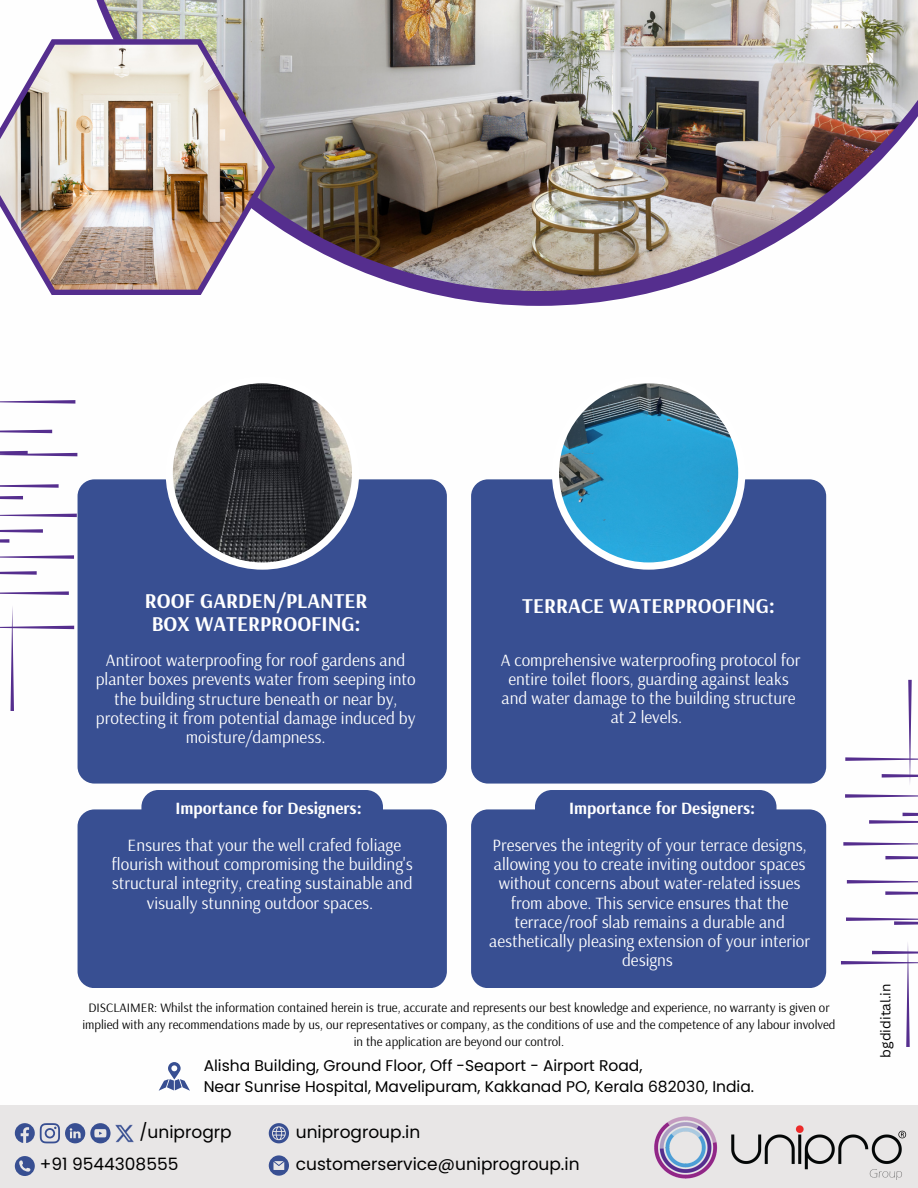
<style>
.page{position:relative;width:918px;height:1188px;background:#fff}
.page>*{position:absolute;margin:0;border:0;box-sizing:border-box;transform-origin:0 0}
.t1{font:700 21px/23.7px "Arsenal";color:#fff;text-align:center}
.t2{font:17.1px/19.2px "Arsenal";color:#fff;text-align:center}
.t3{font:700 17.1px "Arsenal";color:#fff}
.t4{font:16.95px "Poppins";color:#000}
.t5{font:15.45px "Poppins";color:#000}
.t6{font:13.65px "Canva Sans";color:#000}
.t7{font:12.75px/17.1px "Arsenal";color:#000;text-align:center}
</style>
<div class="page">
<div style="left:0;top:1106px;width:918px;height:82px;background:#e8e6e6"></div>
<svg style="left:15px;top:1156px;width:20px;height:20px"></svg>
<svg style="left:269px;top:1123px;width:20px;height:20px"></svg>
<svg style="left:269px;top:1155px;width:20px;height:21px"></svg>
<svg style="left:15px;top:1123px;width:96px;height:20px"></svg>
<img style="left:115px;top:1124px;width:19px;height:19px">
<div style="left:78px;top:479px;width:369px;height:305px;background:#384f92;border-radius:17px"></div>
<div style="left:471px;top:479px;width:355px;height:305px;background:#384f92;border-radius:17px"></div>
<div style="left:78px;top:809px;width:369px;height:179px;background:#384f92;border-radius:17px"></div>
<div style="left:141px;top:790px;width:242px;height:45px;background:#384f92;border-radius:17px"></div>
<div style="left:471px;top:809px;width:355px;height:179px;background:#384f92;border-radius:17px"></div>
<div style="left:535px;top:790px;width:242px;height:45px;background:#384f92;border-radius:17px"></div>
<svg style="left:422px;top:291px;width:235px;height:15px;fill:#552e8e"></svg>
<img style="left:96px;top:0;width:822px;height:291px">
<svg style="left:48px;top:39px;width:227px;height:256px"></svg>
<img style="left:0;top:45px;width:269px;height:245px">
<div style="left:166px;top:376px;width:193px;height:194px;background:#fff;border-radius:50%"></div>
<div style="left:552px;top:376px;width:193px;height:194px;background:#fff;border-radius:50%"></div>
<img style="left:173px;top:383px;width:179px;height:179px;border-radius:50%">
<img style="left:559px;top:383px;width:179px;height:179px;border-radius:50%">
<svg style="left:0;top:571px;width:37px;height:4px"></svg>
<svg style="left:0;top:539px;width:9px;height:4px"></svg>
<svg style="left:0;top:400px;width:75px;height:4px"></svg>
<svg style="left:0;top:607px;width:74px;height:104px"></svg>
<svg style="left:0;top:529px;width:43px;height:4px"></svg>
<svg style="left:0;top:591px;width:69px;height:4px"></svg>
<svg style="left:0;top:496px;width:23px;height:3px"></svg>
<svg style="left:0;top:555px;width:74px;height:4px"></svg>
<svg style="left:0;top:484px;width:59px;height:4px"></svg>
<svg style="left:0;top:514px;width:77px;height:3px"></svg>
<svg style="left:0;top:451px;width:77px;height:5px"></svg>
<svg style="left:0;top:430px;width:52px;height:3px"></svg>
<svg style="left:847px;top:880px;width:71px;height:4px"></svg>
<svg style="left:885px;top:856px;width:33px;height:3px"></svg>
<svg style="left:885px;top:891px;width:33px;height:4px"></svg>
<svg style="left:869px;top:813px;width:49px;height:11px"></svg>
<svg style="left:845px;top:794px;width:73px;height:4px"></svg>
<svg style="left:843px;top:842px;width:75px;height:4px"></svg>
<svg style="left:846px;top:917px;width:72px;height:8px"></svg>
<svg style="left:841px;top:943px;width:77px;height:104px"></svg>
<svg style="left:845px;top:680px;width:73px;height:104px"></svg>
<img style="left:654px;top:1116px;width:252px;height:64px">
<svg style="left:185px;top:1081px;width:5px;height:9px"></svg>
<svg style="left:159px;top:1062px;width:23px;height:28px"></svg>
<p class="t1" style="left:145px;top:588px;width:225px">ROOF GARDEN/PLANTER<br>BOX WATERPROOFING:</p>
<p class="t1" style="left:522px;top:594px;width:254px">TERRACE WATERPROOFING:</p>
<p class="t2" style="left:96px;top:650px;width:322px">Antiroot waterproofing for roof gardens and planter boxes prevents water from seeping into the building structure beneath or near by, protecting it from potential damage induced by moisture/dampness.</p>
<p class="t2" style="left:501px;top:650px;width:301px">A comprehensive waterproofing protocol for entire toilet floors, guarding against leaks and water damage to the building structure at 2 levels.</p>
<p class="t3" style="left:176px;top:797px;width:188px">Importance for Designers:</p>
<p class="t3" style="left:569px;top:797px;width:188px">Importance for Designers:</p>
<p class="t2" style="left:489px;top:835px;width:322px">Preserves the integrity of your terrace designs, allowing you to create inviting outdoor spaces without concerns about water-related issues from above. This service ensures that the terrace/roof slab remains a durable and aesthetically pleasing extension of your interior designs</p>
<p class="t7" style="left:82px;top:999px;width:755px">DISCLAIMER: Whilst the information contained herein is true, accurate and represents our best knowledge and experience, no warranty is given or implied with any recommendations made by us, our representatives or company, as the conditions of use and the competence of any labour involved in the application are beyond our control.</p>
<p class="t2" style="left:112px;top:835px;width:303px">Ensures that your the well crafed foliage flourish without compromising the building's structural integrity, creating sustainable and visually stunning outdoor spaces.</p>
<p class="t5" style="left:204px;top:1055px;width:440px">Alisha Building, Ground Floor, Off -Seaport - Airport Road,</p>
<p class="t5" style="left:204px;top:1076px;width:552px">Near Sunrise Hospital, Mavelipuram, Kakkanad PO, Kerala 682030, India.</p>
<p class="t4" style="left:140px;top:1120px;width:94px">/uniprogrp</p>
<p class="t4" style="left:40px;top:1153px;width:140px">+91 9544308555</p>
<p class="t4" style="left:296px;top:1120px;width:126px">uniprogroup.in</p>
<p class="t4" style="left:296px;top:1152px;width:285px">customerservice@uniprogroup.in</p>
<p class="t6" style="left:876px;top:1058px;width:76px;rotate:-90deg">bgdidital.in</p>
</div>
